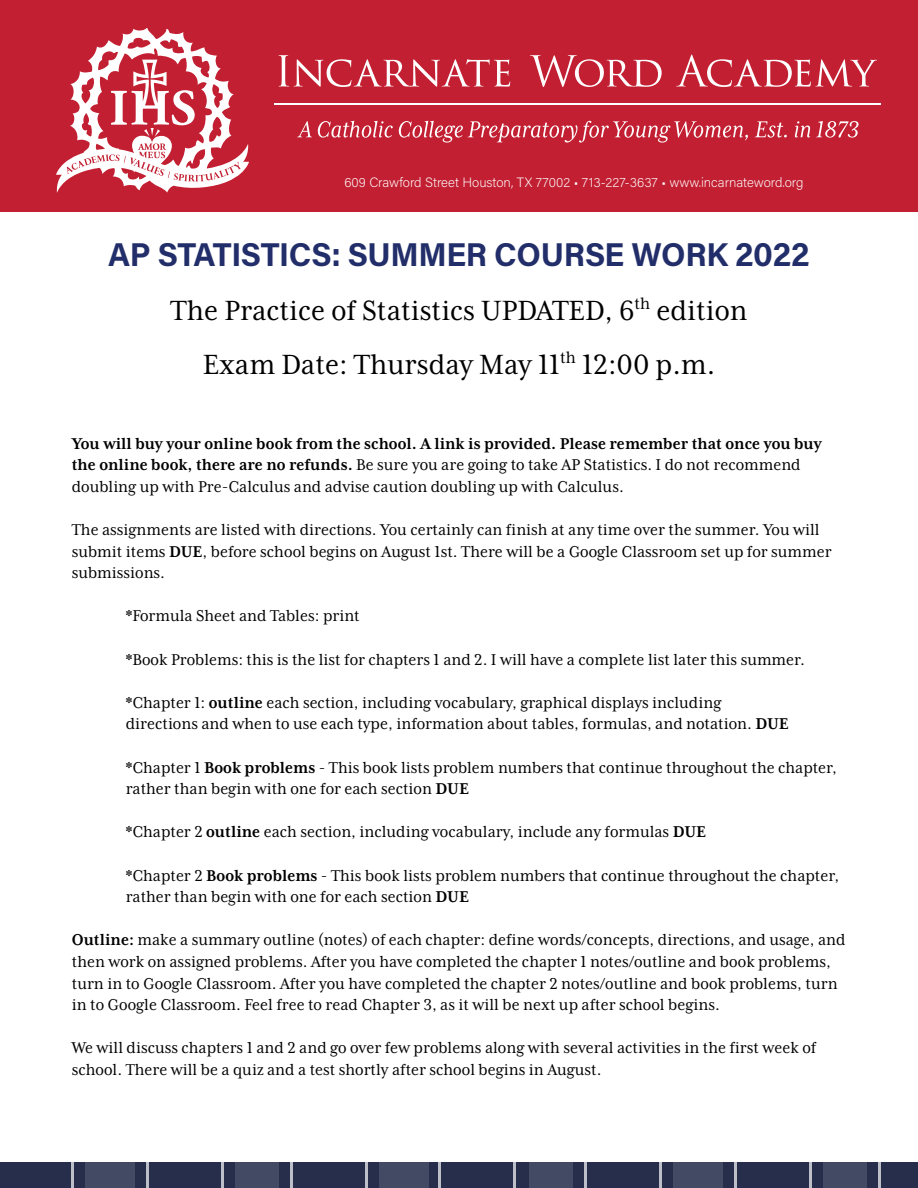
<style>
.page{position:relative;width:918px;height:1188px;background:#fff}
.page>*{position:absolute;margin:0;border:0;box-sizing:border-box;transform-origin:0 0}
.t1{font:700 33px "Acumin Pro";letter-spacing:-.01em;color:#222e69}
.t2{font:31.95px/54px "Mrs Eaves XL Serif Nar OT";color:#000;text-align:center}
.t3{font:18px/21.6px "Mrs Eaves XL Serif Nar OT";color:#000}
.t4{font:200 13.5px "Acumin Pro";color:#fff}
.s1{font-weight:700}
</style>
<div class="page">
<svg style="left:0;top:1163px;width:918px;height:25px;background:#2f3753"></svg>
<hr style="left:146px;top:1163px;width:3px;height:25px;background:#fff">
<hr style="left:221px;top:1163px;width:2px;height:25px;background:#fff">
<hr style="left:71px;top:1163px;width:3px;height:25px;background:#fff">
<hr style="left:290px;top:1163px;width:3px;height:25px;background:#fff">
<hr style="left:365px;top:1163px;width:3px;height:25px;background:#fff">
<hr style="left:438px;top:1163px;width:3px;height:25px;background:#fff">
<hr style="left:513px;top:1163px;width:3px;height:25px;background:#fff">
<hr style="left:584px;top:1163px;width:3px;height:25px;background:#fff">
<hr style="left:659px;top:1163px;width:3px;height:25px;background:#fff">
<hr style="left:734px;top:1163px;width:3px;height:25px;background:#fff">
<hr style="left:809px;top:1163px;width:3px;height:25px;background:#fff">
<hr style="left:879px;top:1163px;width:2px;height:25px;background:#fff">
<div style="left:0;top:0;width:918px;height:212px;background:#c22032"></div>
<svg style="left:56px;top:28px;width:193px;height:164px"></svg>
<svg style="left:279px;top:55px;width:231px;height:32px"></svg>
<svg style="left:530px;top:55px;width:132px;height:32px"></svg>
<svg style="left:676px;top:55px;width:201px;height:32px"></svg>
<hr style="left:275px;top:103px;width:606px;height:1px;background:#fff">
<svg style="left:297px;top:121px;width:451px;height:22px"></svg>
<svg style="left:755px;top:121px;width:32px;height:17px"></svg>
<svg style="left:795px;top:121px;width:15px;height:17px"></svg>
<svg style="left:816px;top:121px;width:43px;height:17px"></svg>
<p class="t4" style="left:344px;top:174px;width:461px">609 Crawford Street Houston, TX 77002 • 713-227-3637 • www.incarnateword.org</p>
<h1 class="t1" style="left:108px;top:231px;width:703px">AP STATISTICS: SUMMER COURSE WORK 2022</h1>
<h2 class="t2" style="left:171px;top:284px;width:578px">The Practice of Statistics UPDATED, 6<sup>th</sup> edition<br>Exam Date: Thursday May 11<sup>th</sup> 12:00 p.m.</h2>
<p class="t3" style="left:72px;top:432px;width:752px"><span class="s1">You will buy your online book from the school. A link is provided. Please remember that once you buy the online book, there are no refunds.</span> Be sure you are going to take AP Statistics. I do not recommend doubling up with Pre-Calculus and advise caution doubling up with Calculus.</p>
<p class="t3" style="left:72px;top:519px;width:761px">The assignments are listed with directions. You certainly can finish at any time over the summer. You will submit items <span class="s1">DUE</span>, before school begins on August 1st. There will be a Google Classroom set up for summer submissions.</p>
<p class="t3" style="left:126px;top:605px;width:235px">*Formula Sheet and Tables: print</p>
<p class="t3" style="left:126px;top:648px;width:681px">*Book Problems: this is the list for chapters 1 and 2. I will have a complete list later this summer.</p>
<p class="t3" style="left:126px;top:692px;width:665px">*Chapter 1: <span class="s1">outline</span> each section, including vocabulary, graphical displays including directions and when to use each type, information about tables, formulas, and notation. <span class="s1">DUE</span></p>
<p class="t3" style="left:126px;top:756px;width:713px">*Chapter 1 <span class="s1">Book problems</span> - This book lists problem numbers that continue throughout the chapter, rather than begin with one for each section <span class="s1">DUE</span></p>
<p class="t3" style="left:126px;top:821px;width:582px">*Chapter 2 <span class="s1">outline</span> each section, including vocabulary, include any formulas <span class="s1">DUE</span></p>
<p class="t3" style="left:126px;top:864px;width:715px">*Chapter 2 <span class="s1">Book problems</span> - This book lists problem numbers that continue throughout the chapter, rather than begin with one for each section <span class="s1">DUE</span></p>
<p class="t3" style="left:72px;top:929px;width:775px"><span class="s1">Outline:</span> make a summary outline (notes) of each chapter: define words/concepts, directions, and usage, and then work on assigned problems. After you have completed the chapter 1 notes/outline and book problems, turn in to Google Classroom. After you have completed the chapter 2 notes/outline and book problems, turn in to Google Classroom. Feel free to read Chapter 3, as it will be next up after school begins.</p>
<p class="t3" style="left:72px;top:1037px;width:746px">We will discuss chapters 1 and 2 and go over few problems along with several activities in the first week of school. There will be a quiz and a test shortly after school begins in August.</p>
</div>
